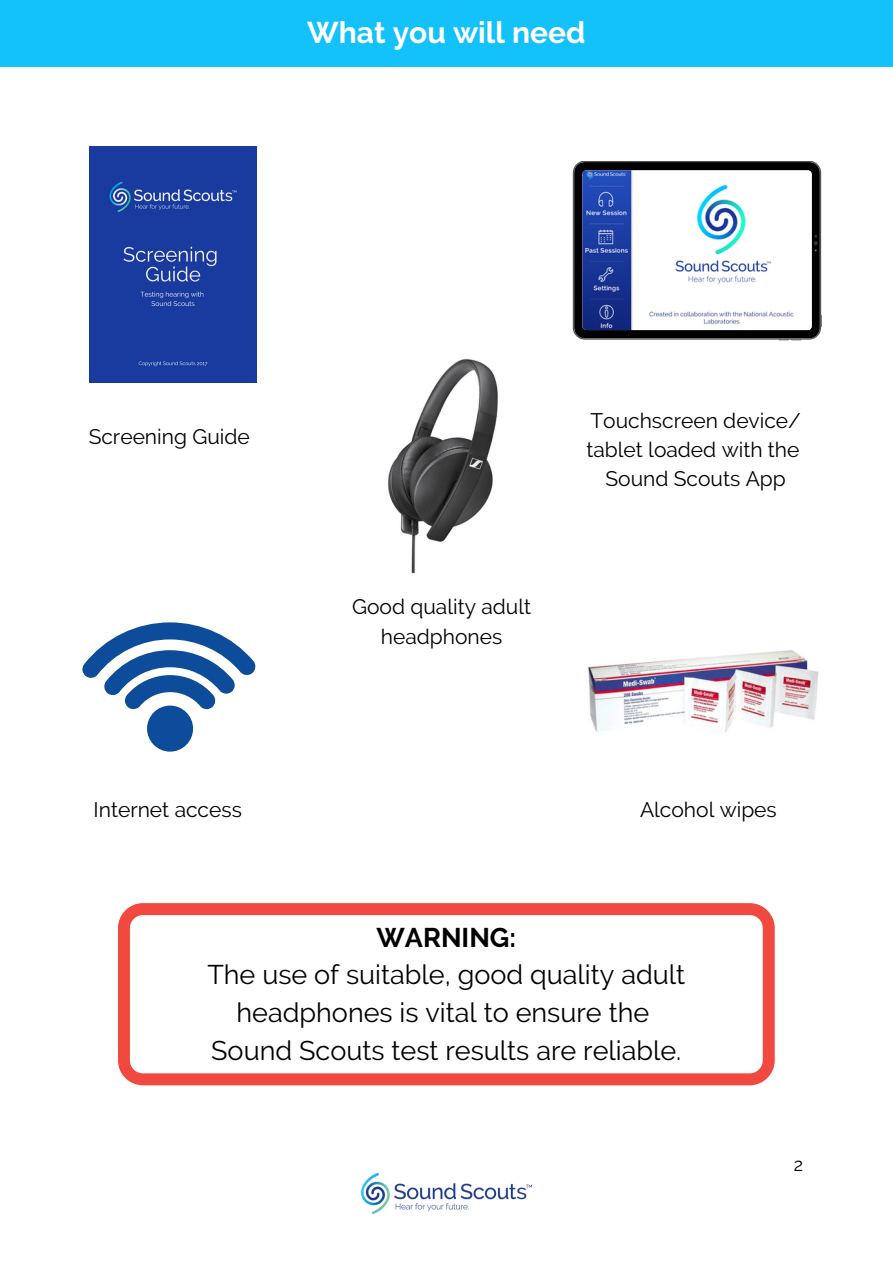
<style>
.page{position:relative;width:893px;height:1264px;background:#fff}
.page>*{position:absolute;margin:0;border:0;box-sizing:border-box;transform-origin:0 0}
.t1{font:700 30px "Raleway";color:#fff}
.t2{font:27px/37.5px "Raleway";color:#000;text-align:center}
.t3{font:700 27px "Raleway";color:#000}
.t4{font:21px/29.2px "Raleway";color:#000;text-align:center}
.t5{font:18px "Raleway";color:#000}
</style>
<div class="page">
<div style="left:0;top:0;width:892px;height:67px;background:#13c1fb"></div>
<img style="left:361px;top:1173px;width:170px;height:40px">
<img style="left:388px;top:359px;width:110px;height:215px">
<img style="left:588px;top:650px;width:231px;height:83px">
<svg style="left:572px;top:161px;width:250px;height:180px"></svg>
<svg style="left:82px;top:622px;width:174px;height:129px"></svg>
<svg style="left:118px;top:903px;width:656px;height:182px"></svg>
<div style="left:89px;top:146px;width:168px;height:236px;background:#193a9e"></div>
<p class="t1" style="left:307px;top:14px;width:280px">What you will need</p>
<p class="t4" style="left:89px;top:422px;width:162px">Screening Guide</p>
<p class="t4" style="left:94px;top:795px;width:150px">Internet access</p>
<p class="t4" style="left:352px;top:592px;width:180px">Good quality adult headphones</p>
<p class="t4" style="left:586px;top:405px;width:216px;text-align:left">Touchscreen device/ tablet loaded with the</p>
<p class="t4" style="left:605px;top:464px;width:182px">Sound Scouts App</p>
<p class="t4" style="left:640px;top:795px;width:138px">Alcohol wipes</p>
<p class="t3" style="left:376px;top:921px;width:141px">WARNING:</p>
<p class="t2" style="left:207px;top:956px;width:479px">The use of suitable, good quality adult headphones is vital to ensure the</p>
<p class="t2" style="left:211px;top:1031px;width:471px">Sound Scouts test results are reliable.</p>
<p class="t5" style="left:793px;top:1154px;width:11px">2</p>
</div>
